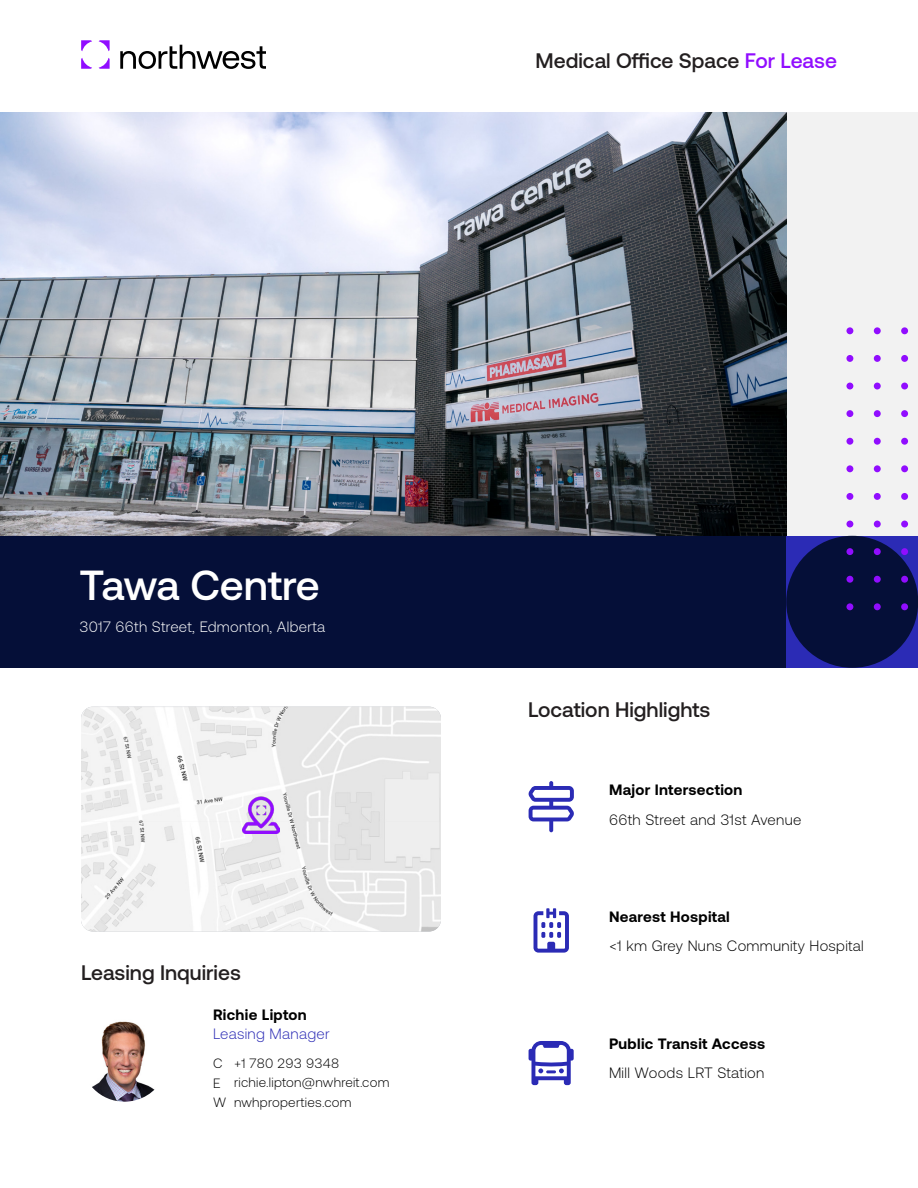
<style>
.page{position:relative;width:918px;height:1188px;background:#fff}
.page>*{position:absolute;margin:0;border:0;box-sizing:border-box;transform-origin:0 0}
.Body{font:500 42px "Aeonik";letter-spacing:-.01em;color:#fff}
.H2_-_Left{font:500 21px "Aeonik";color:#231f20}
.Body-2{font:300 15px "Aeonik";letter-spacing:.02em;color:#000}
.H3_-_Spacing_After{font:700 15px "Aeonik";letter-spacing:.02em;color:#000}
.Body-3{font:300 15px "Aeonik";letter-spacing:.02em;color:#fff}
.t1{font:300 15px "Aeonik";letter-spacing:.02em;color:#2b2bb5}
.Body_-_Small_-_contact{font:300 13.5px/19.5px "Aeonik";letter-spacing:.02em;color:#000}
.s1{color:#910dff}
</style>
<div class="page">
<svg style="left:81px;top:40px;width:11px;height:11px"></svg>
<svg style="left:99px;top:40px;width:11px;height:11px"></svg>
<svg style="left:99px;top:58px;width:11px;height:11px"></svg>
<svg style="left:81px;top:58px;width:11px;height:11px"></svg>
<svg style="left:120px;top:45px;width:146px;height:24px"></svg>
<div style="left:0;top:536px;width:786px;height:132px;background:#050f38"></div>
<div style="left:786px;top:536px;width:132px;height:132px;background:#2b2bb5"></div>
<div style="left:786px;top:112px;width:132px;height:424px;background:#f2f2f2"></div>
<div style="left:786px;top:536px;width:132px;height:132px;background:#050f38;border-radius:50%"></div>
<div style="left:901px;top:327px;width:7px;height:7px;background:#910dff;border-radius:50%"></div>
<div style="left:874px;top:327px;width:7px;height:7px;background:#910dff;border-radius:50%"></div>
<div style="left:846px;top:327px;width:7px;height:7px;background:#910dff;border-radius:50%"></div>
<div style="left:901px;top:355px;width:7px;height:7px;background:#910dff;border-radius:50%"></div>
<div style="left:874px;top:355px;width:7px;height:7px;background:#910dff;border-radius:50%"></div>
<div style="left:846px;top:355px;width:7px;height:7px;background:#910dff;border-radius:50%"></div>
<div style="left:901px;top:383px;width:7px;height:6px;background:#910dff;border-radius:50%"></div>
<div style="left:874px;top:383px;width:7px;height:6px;background:#910dff;border-radius:50%"></div>
<div style="left:846px;top:383px;width:7px;height:6px;background:#910dff;border-radius:50%"></div>
<div style="left:901px;top:410px;width:7px;height:7px;background:#910dff;border-radius:50%"></div>
<div style="left:874px;top:410px;width:7px;height:7px;background:#910dff;border-radius:50%"></div>
<div style="left:846px;top:410px;width:7px;height:7px;background:#910dff;border-radius:50%"></div>
<div style="left:901px;top:438px;width:7px;height:7px;background:#910dff;border-radius:50%"></div>
<div style="left:874px;top:438px;width:7px;height:7px;background:#910dff;border-radius:50%"></div>
<div style="left:846px;top:438px;width:7px;height:7px;background:#910dff;border-radius:50%"></div>
<div style="left:901px;top:465px;width:7px;height:7px;background:#910dff;border-radius:50%"></div>
<div style="left:874px;top:465px;width:7px;height:7px;background:#910dff;border-radius:50%"></div>
<div style="left:846px;top:465px;width:7px;height:7px;background:#910dff;border-radius:50%"></div>
<div style="left:901px;top:493px;width:7px;height:7px;background:#910dff;border-radius:50%"></div>
<div style="left:874px;top:493px;width:7px;height:7px;background:#910dff;border-radius:50%"></div>
<div style="left:846px;top:493px;width:7px;height:7px;background:#910dff;border-radius:50%"></div>
<div style="left:901px;top:521px;width:7px;height:6px;background:#910dff;border-radius:50%"></div>
<div style="left:874px;top:521px;width:7px;height:6px;background:#910dff;border-radius:50%"></div>
<div style="left:846px;top:521px;width:7px;height:6px;background:#910dff;border-radius:50%"></div>
<div style="left:901px;top:548px;width:7px;height:7px;background:#910dff;border-radius:50%"></div>
<div style="left:874px;top:548px;width:7px;height:7px;background:#910dff;border-radius:50%"></div>
<div style="left:846px;top:548px;width:7px;height:7px;background:#910dff;border-radius:50%"></div>
<div style="left:901px;top:576px;width:7px;height:7px;background:#910dff;border-radius:50%"></div>
<div style="left:874px;top:576px;width:7px;height:7px;background:#910dff;border-radius:50%"></div>
<div style="left:846px;top:576px;width:7px;height:7px;background:#910dff;border-radius:50%"></div>
<div style="left:901px;top:603px;width:7px;height:7px;background:#910dff;border-radius:50%"></div>
<div style="left:874px;top:603px;width:7px;height:7px;background:#910dff;border-radius:50%"></div>
<div style="left:846px;top:603px;width:7px;height:7px;background:#910dff;border-radius:50%"></div>
<img style="left:0;top:112px;width:786px;height:424px">
<img style="left:81px;top:707px;width:360px;height:225px">
<img style="left:243px;top:796px;width:36px;height:37px">
<svg style="left:529px;top:1041px;width:45px;height:44px"></svg>
<svg style="left:534px;top:908px;width:35px;height:45px"></svg>
<svg style="left:528px;top:781px;width:46px;height:51px"></svg>
<img style="left:92px;top:1021px;width:63px;height:81px">
<p class="H2_-_Left" style="left:536px;top:49px;width:303px">Medical Office Space <span class="s1">For Lease</span></p>
<p class="Body" style="left:80px;top:561px;width:242px">Tawa Centre</p>
<p class="Body-3" style="left:80px;top:618px;width:247px">3017 66th Street, Edmonton, Alberta</p>
<p class="H2_-_Left" style="left:81px;top:961px;width:161px">Leasing Inquiries</p>
<h3 class="H3_-_Spacing_After" style="left:213px;top:1006px;width:95px">Richie Lipton</h3>
<h4 class="t1" style="left:213px;top:1026px;width:118px">Leasing Manager</h4>
<p class="Body_-_Small_-_contact" style="left:234px;top:1053px;width:157px">+1 780 293 9348 richie.lipton@nwhreit.com nwhproperties.com</p>
<p class="Body_-_Small_-_contact" style="left:213px;top:1054px;width:15px">C<br>E<br>W</p>
<p class="H2_-_Left" style="left:528px;top:698px;width:184px">Location Highlights</p>
<p class="H3_-_Spacing_After" style="left:609px;top:782px;width:135px">Major Intersection</p>
<p class="Body-2" style="left:609px;top:811px;width:194px">66th Street and 31st Avenue</p>
<p class="H3_-_Spacing_After" style="left:609px;top:908px;width:122px">Nearest Hospital</p>
<p class="Body-2" style="left:609px;top:938px;width:256px">&lt;1 km Grey Nuns Community Hospital</p>
<p class="H3_-_Spacing_After" style="left:609px;top:1035px;width:158px">Public Transit Access</p>
<p class="Body-2" style="left:609px;top:1065px;width:157px">Mill Woods LRT Station</p>
</div>
